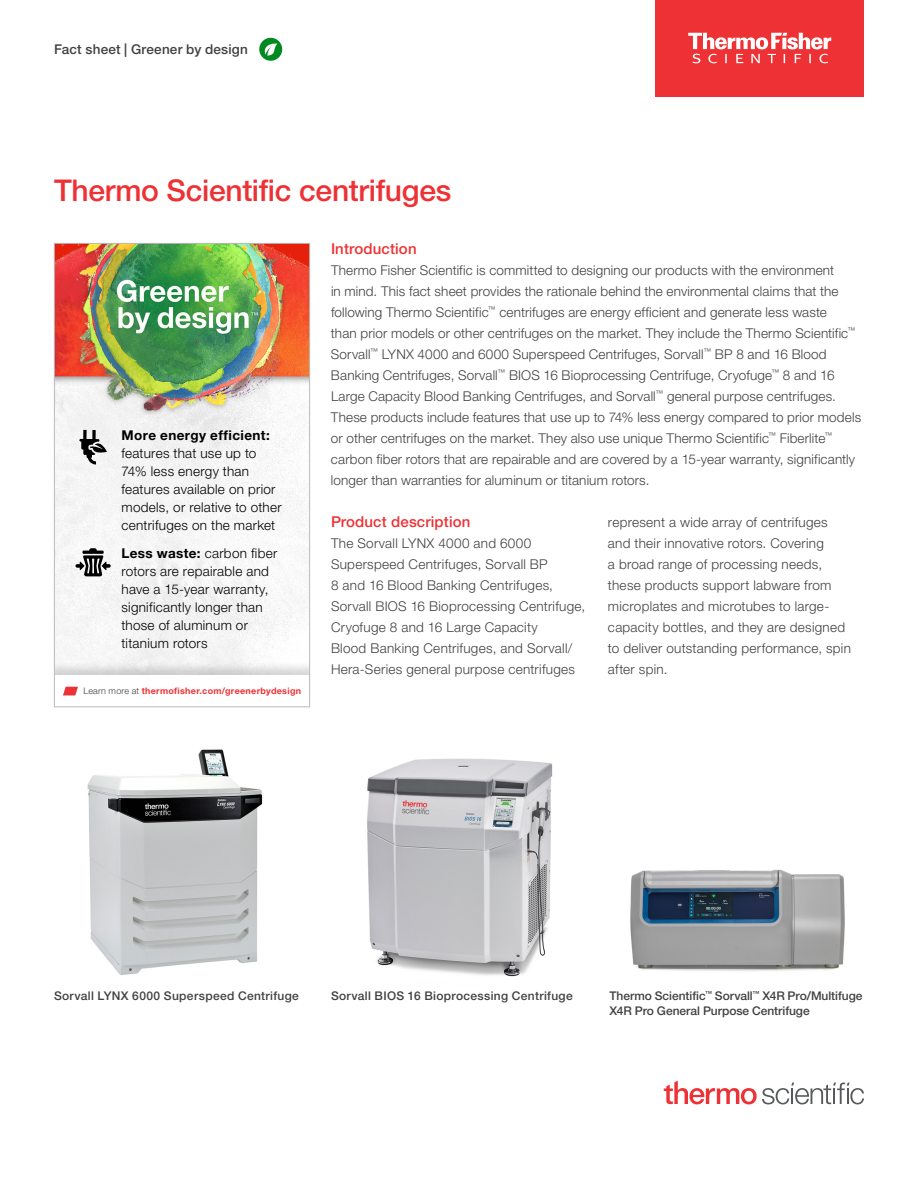
<style>
.page{position:relative;width:918px;height:1188px;background:#fff}
.page>*{position:absolute;margin:0;border:0;box-sizing:border-box;transform-origin:0 0}
.t1{font:500 30px "Helvetica Neue LTW1 G";letter-spacing:-.01em;color:#ee3134}
.t2{font:500 15px "Helvetica Neue LTW1 G";letter-spacing:.01em;color:#ee3134}
.t3{font:300 13.5px/21px "Helvetica Neue LTW1 G";letter-spacing:.01em;color:#414042}
.t4{font:300 13.5px/18px "Helvetica Neue LTW1 G";letter-spacing:.02em;color:#000}
.t5{font:500 13.5px "Helvetica Neue LTW1 G";letter-spacing:.015em;color:#414042}
.t6{font:700 13.5px "Helvetica Neue LTW1 G";letter-spacing:.03em;color:#000}
.t7{font:500 12px/15.8px "Helvetica Neue LTW1 G";letter-spacing:.01em;color:#414042}
.t8{font:500 12px "Helvetica Neue LTW1 G";letter-spacing:.03em;color:#414042}
.t9{font:700 9px "Helvetica Neue LTW1 G";letter-spacing:.035em;color:#ee3134}
.s1{font-weight:700}
.s2{font-weight:300;color:#414042}
</style>
<div class="page">
<img style="left:54px;top:243px;width:256px;height:465px">
<div style="left:259px;top:38px;width:23px;height:23px;background:#008a1f;border-radius:50%"></div>
<svg style="left:264px;top:43px;width:13px;height:13px"></svg>
<svg style="left:79px;top:430px;width:28px;height:35px"></svg>
<svg style="left:75px;top:548px;width:36px;height:28px"></svg>
<img style="left:367px;top:758px;width:186px;height:219px">
<img style="left:87px;top:749px;width:176px;height:226px">
<img style="left:630px;top:869px;width:215px;height:102px">
<svg style="left:664px;top:1081px;width:200px;height:23px"></svg>
<div style="left:656px;top:0;width:208px;height:96px;background:#ee3134"></div>
<svg style="left:688px;top:33px;width:143px;height:30px"></svg>
<p class="t5" style="left:54px;top:41px;width:195px">Fact sheet | Greener by design</p>
<h1 class="t1" style="left:54px;top:173px;width:399px">Thermo Scientific centrifuges</h1>
<p class="t6" style="left:122px;top:426px;width:150px">More energy efficient:</p>
<p class="t4" style="left:122px;top:444px;width:162px">features that use up to<br>74% less energy than features available on prior models, or relative to other centrifuges on the market</p>
<p class="t4" style="left:122px;top:544px;width:157px"><span class="s1">Less waste:</span> carbon fiber rotors are repairable and have a 15-year warranty, significantly longer than those of aluminum or titanium rotors</p>
<p class="t9" style="left:83px;top:686px;width:219px"><span class="s2">Learn more at</span> thermofisher.com/greenerbydesign</p>
<p class="t2" style="left:331px;top:239px;width:87px">Introduction</p>
<p class="t3" style="left:331px;top:259px;width:532px">Thermo Fisher Scientific is committed to designing our products with the environment<br>in mind. This fact sheet provides the rationale behind the environmental claims that the following Thermo Scientific<sup>™</sup> centrifuges are energy efficient and generate less waste<br>than prior models or other centrifuges on the market. They include the Thermo Scientific<sup>™ </sup>Sorvall<sup>™</sup> LYNX 4000 and 6000 Superspeed Centrifuges, Sorvall<sup>™</sup> BP 8 and 16 Blood Banking Centrifuges, Sorvall<sup>™</sup> BIOS 16 Bioprocessing Centrifuge, Cryofuge<sup>™</sup> 8 and 16<br>Large Capacity Blood Banking Centrifuges, and Sorvall<sup>™</sup> general purpose centrifuges.<br>These products include features that use up to 74% less energy compared to prior models or other centrifuges on the market. They also use unique Thermo Scientific<sup>™</sup> Fiberlite<sup>™ </sup>carbon fiber rotors that are repairable and are covered by a 15-year warranty, significantly longer than warranties for aluminum or titanium rotors.</p>
<p class="t2" style="left:331px;top:512px;width:141px">Product description</p>
<p class="t3" style="left:331px;top:532px;width:256px">The Sorvall LYNX 4000 and 6000<br>Superspeed Centrifuges, Sorvall BP<br>8 and 16 Blood Banking Centrifuges, Sorvall BIOS 16 Bioprocessing Centrifuge, Cryofuge 8 and 16 Large Capacity<br>Blood Banking Centrifuges, and Sorvall/ Hera-Series general purpose centrifuges</p>
<p class="t3" style="left:608px;top:511px;width:244px">represent a wide array of centrifuges and their innovative rotors. Covering<br>a broad range of processing needs, these products support labware from microplates and microtubes to large&shy;capacity bottles, and they are designed to deliver outstanding performance, spin after spin.</p>
<p class="t8" style="left:54px;top:988px;width:246px">Sorvall LYNX 6000 Superspeed Centrifuge</p>
<p class="t7" style="left:610px;top:987px;width:255px">Thermo Scientific<sup>™</sup> Sorvall<sup>™</sup> X4R Pro/Multifuge<br>X4R Pro General Purpose Centrifuge</p>
<p class="t7" style="left:331px;top:987px;width:243px">Sorvall BIOS 16 Bioprocessing Centrifuge</p>
</div>
